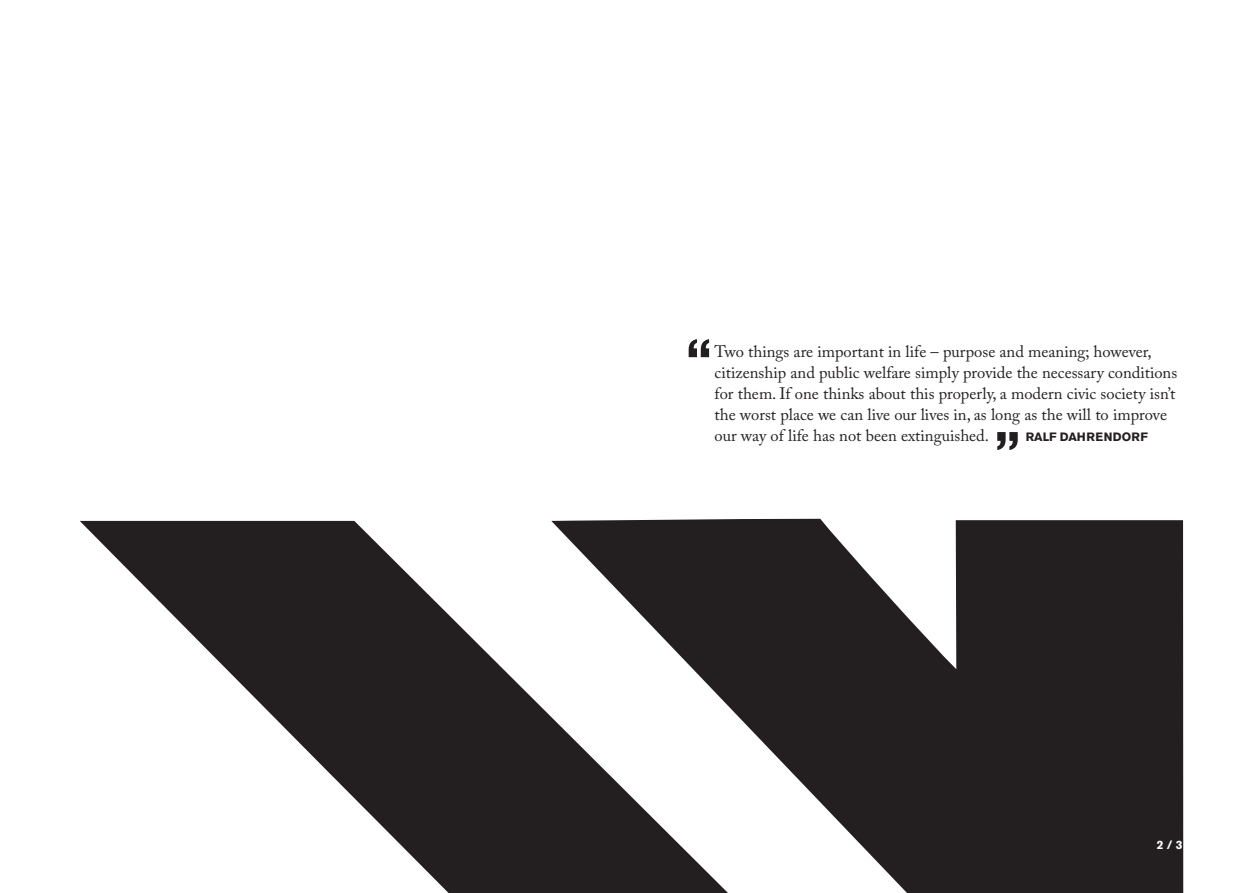
<style>
.page{position:relative;width:1259px;height:893px;background:#fff}
.page>*{position:absolute;margin:0;border:0;box-sizing:border-box;transform-origin:0 0}
.t1{font:700 52.65px "Akzidenz Grotesk BE";color:#231f20}
.t2{font:16.5px/21px "Adobe Caslon Pro";color:#231f20}
.t3{font:700 12px "Akzidenz Grotesk BE";letter-spacing:.01em;color:#231f20}
.t4{font:700 12px "Akzidenz Grotesk BE";color:#fff}
</style>
<div class="page">
<svg style="left:80px;top:519px;width:1103px;height:374px;fill:#231f20"></svg>
<h1 class="t1" style="left:686px;top:328px;width:27px">“</h1>
<p class="t2" style="left:714px;top:340px;width:464px">Two things are important in life – purpose and meaning; however, citizenship and public welfare simply provide the necessary conditions for them. If one thinks about this properly, a modern civic society isn’t the worst place we can live our lives in, as long as the will to improve our way of life has not been extinguished.</p>
<p class="t3" style="left:1025px;top:429px;width:124px">RALF DAHRENDORF</p>
<h1 class="t1" style="left:995px;top:420px;width:27px">”</h1>
<p class="t4" style="left:1156px;top:838px;width:27px">2 / 3</p>
</div>
